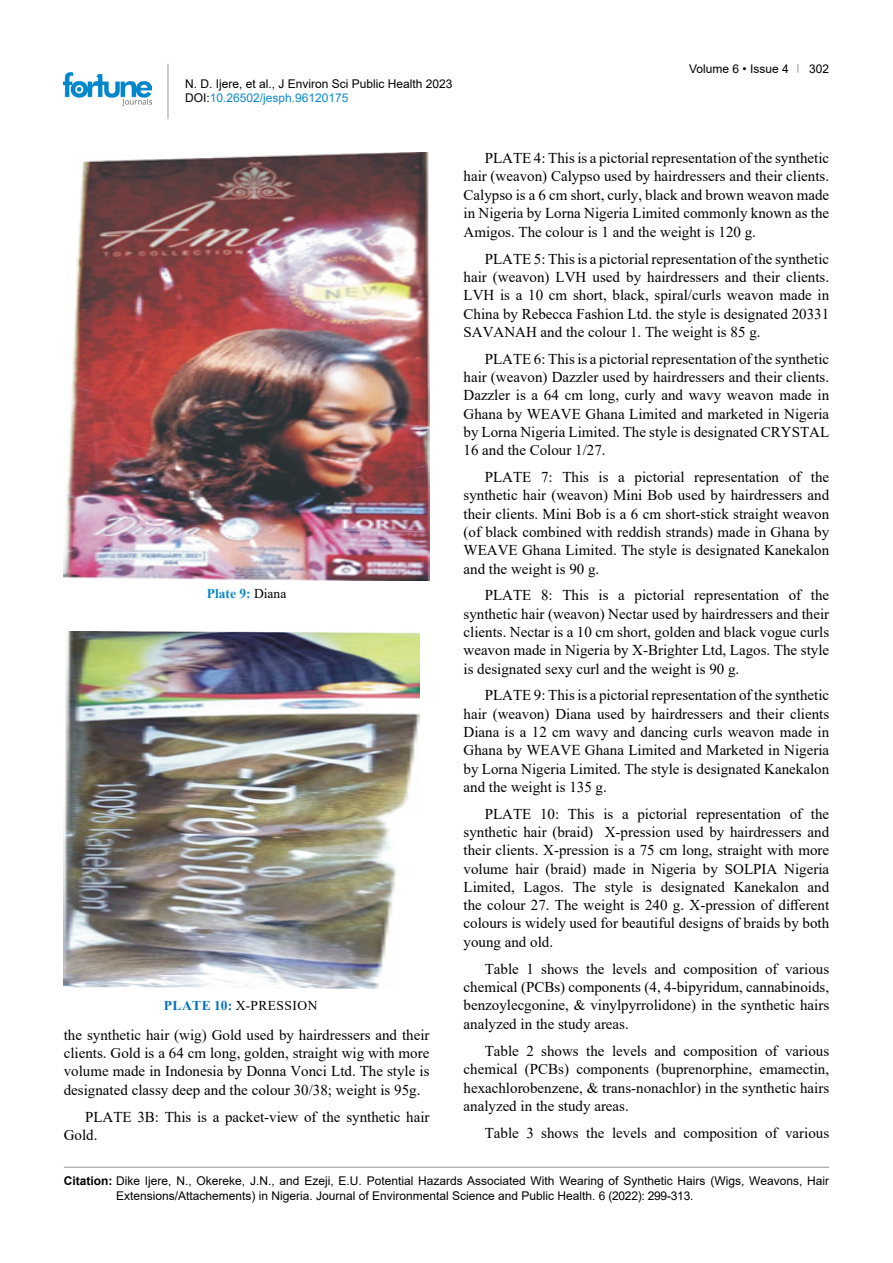
<style>
.page{position:relative;width:893px;height:1263px;background:#fff}
.page>*{position:absolute;margin:0;border:0;box-sizing:border-box;transform-origin:0 0}
.t1{font:15px/18.3px "Times New Roman";color:#000;text-align:justify}
.t2{font:13.5px "Times New Roman";letter-spacing:.035em;color:#000}
.t3{font:700 13.5px "Times New Roman";color:#0a88ca}
.t4{font:12px/14.4px "Arial";color:#000}
.s1{color:#0a88ca}
.s2{font-weight:400;color:#000}
.s3{font-weight:700;color:#0070c0}
.s4{font-weight:700}
</style>
<div class="page">
<hr style="left:168px;top:64px;width:1px;height:55px;background:#939598">
<img style="left:64px;top:72px;width:88px;height:33px">
<hr style="left:64px;top:1167px;width:765px;height:1px;background:#939598">
<img style="left:64px;top:152px;width:365px;height:428px">
<img style="left:64px;top:631px;width:355px;height:357px">
<p class="t4" style="left:185px;top:77px;width:269px">N. D. Ijere, et al., J Environ Sci Public Health 2023<br>DOI:<span class="s1">10.26502/jesph.96120175</span></p>
<p class="t4" style="left:689px;top:61px;width:101px">Volume 6 • Issue 4</p>
<p class="t4" style="left:809px;top:61px;width:22px">302</p>
<p class="t3" style="left:207px;top:584px;width:81px">Plate 9: <span class="s2">Diana</span></p>
<p class="t2" style="left:164px;top:996px;width:155px"><span class="s3">PLATE 10:</span> X-PRESSION</p>
<p class="t1" style="left:64px;top:1025px;width:367px">the synthetic hair (wig) Gold used by hairdressers and their clients. Gold is a 64 cm long, golden, straight wig with more volume made in Indonesia by Donna Vonci Ltd. The style is designated classy deep and the colour 30/38; weight is 95g.</p>
<p class="t1" style="left:64px;top:1107px;width:367px;text-indent:21px">PLATE 3B: This is a packet-view of the synthetic hair<br>Gold.</p>
<p class="t1" style="left:463px;top:148px;width:367px;text-indent:21px">PLATE 4: This is a pictorial representation of the synthetic hair (weavon) Calypso used by hairdressers and their clients.<br>Calypso is a 6 cm short, curly, black and brown weavon made in Nigeria by Lorna Nigeria Limited commonly known as the Amigos. The colour is 1 and the weight is 120 g.</p>
<p class="t1" style="left:463px;top:249px;width:367px;text-indent:21px">PLATE 5: This is a pictorial representation of the synthetic hair (weavon) LVH used by hairdressers and their clients.<br>LVH is a 10 cm short, black, spiral/curls weavon made in China by Rebecca Fashion Ltd. the style is designated 20331<br>SAVANAH and the colour 1. The weight is 85 g.</p>
<p class="t1" style="left:463px;top:349px;width:367px;text-indent:21px">PLATE 6: This is a pictorial representation of the synthetic hair (weavon) Dazzler used by hairdressers and their clients.<br>Dazzler is a 64 cm long, curly and wavy weavon made in Ghana by WEAVE Ghana Limited and marketed in Nigeria by Lorna Nigeria Limited. The style is designated CRYSTAL 16 and the Colour 1/27.</p>
<p class="t1" style="left:463px;top:467px;width:367px;text-indent:21px">PLATE 7: This is a pictorial representation of the synthetic hair (weavon) Mini Bob used by hairdressers and their clients. Mini Bob is a 6 cm short-stick straight weavon (of black combined with reddish strands) made in Ghana by WEAVE Ghana Limited. The style is designated Kanekalon and the weight is 90 g.</p>
<p class="t1" style="left:463px;top:586px;width:367px;text-indent:21px">PLATE 8: This is a pictorial representation of the synthetic hair (weavon) Nectar used by hairdressers and their clients. Nectar is a 10 cm short, golden and black vogue curls weavon made in Nigeria by X-Brighter Ltd, Lagos. The style is designated sexy curl and the weight is 90 g.</p>
<p class="t1" style="left:463px;top:686px;width:367px;text-indent:21px">PLATE 9: This is a pictorial representation of the synthetic hair (weavon) Diana used by hairdressers and their clients Diana is a 12 cm wavy and dancing curls weavon made in Ghana by WEAVE Ghana Limited and Marketed in Nigeria by Lorna Nigeria Limited. The style is designated Kanekalon and the weight is 135 g.</p>
<p class="t1" style="left:463px;top:804px;width:367px;text-indent:21px">PLATE 10: This is a pictorial representation of the synthetic hair (braid) X-pression used by hairdressers and their clients. X-pression is a 75 cm long, straight with more volume hair (braid) made in Nigeria by SOLPIA Nigeria Limited, Lagos. The style is designated Kanekalon and the colour 27. The weight is 240 g. X-pression of different colours is widely used for beautiful designs of braids by both young and old.</p>
<p class="t1" style="left:463px;top:959px;width:367px;text-indent:21px">Table 1 shows the levels and composition of various chemical (PCBs) components (4, 4-bipyridum, cannabinoids, benzoylecgonine, &amp; vinylpyrrolidone) in the synthetic hairs analyzed in the study areas.</p>
<p class="t1" style="left:463px;top:1041px;width:367px;text-indent:21px">Table 2 shows the levels and composition of various chemical (PCBs) components (buprenorphine, emamectin, hexachlorobenzene, &amp; trans-nonachlor) in the synthetic hairs analyzed in the study areas.</p>
<p class="t1" style="left:485px;top:1123px;width:346px">Table 3 shows the levels and composition of various</p>
<p class="t4" style="left:116px;top:1173px;width:715px;line-height:15px;text-indent:-52px"><span class="s4">Citation:</span> Dike Ijere, N., Okereke, J.N., and Ezeji, E.U. Potential Hazards Associated With Wearing of Synthetic Hairs (Wigs, Weavons, Hair<br>Extensions/Attachements) in Nigeria. Journal of Environmental Science and Public Health. 6 (2022): 299-313.</p>
</div>
